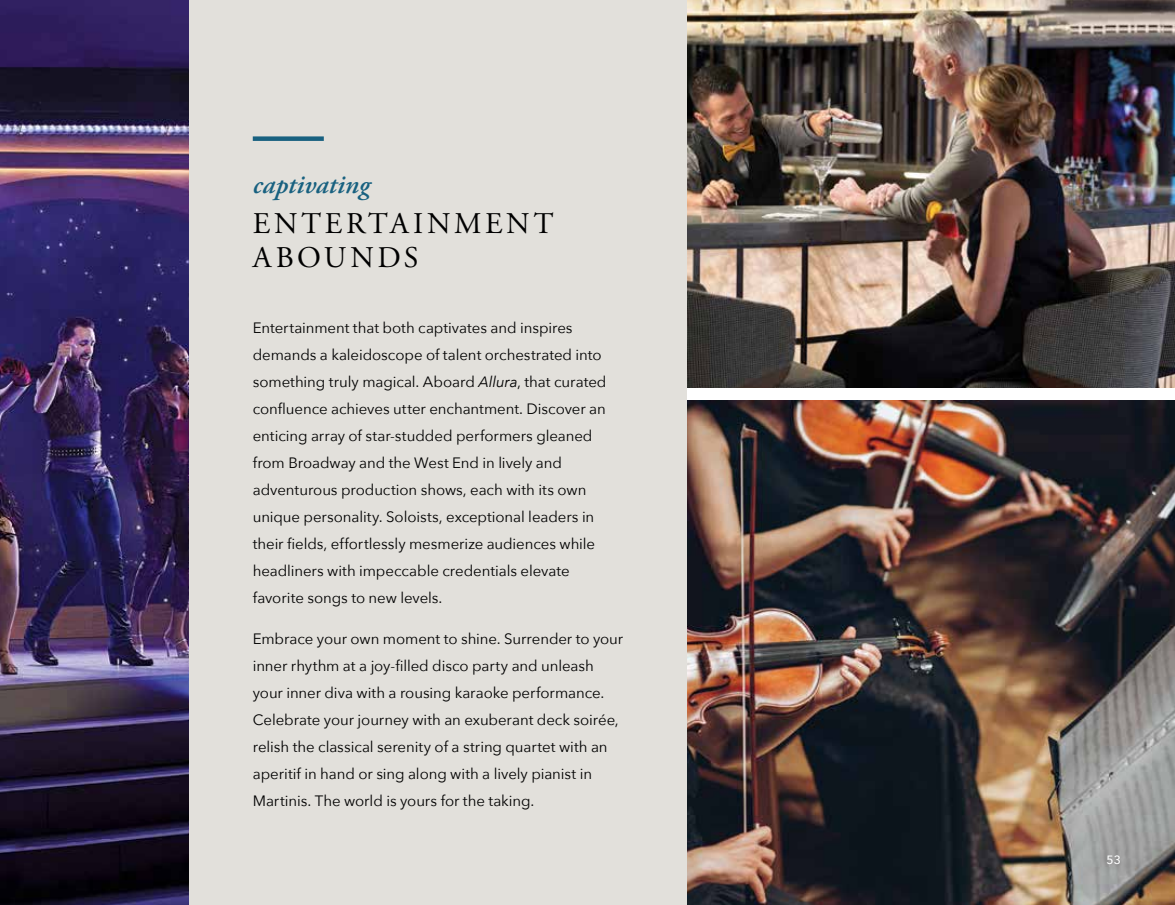
<style>
.page{position:relative;width:1175px;height:905px;background:#fff}
.page>*{position:absolute;margin:0;border:0;box-sizing:border-box;transform-origin:0 0}
.t1{font:30px/33.8px "Adobe Garamond Pro";letter-spacing:.115em;color:#000}
.t2{font:italic 600 27px "Adobe Garamond Pro";color:#186180}
.t3{font:15px/27px "Avenir Next";letter-spacing:-.005em;color:#000}
.t4{font:500 12px "Avenir Next";color:#fff}
.s1{font-style:italic}
</style>
<div class="page">
<img style="left:0;top:0;width:190px;height:904px">
<img style="left:687px;top:400px;width:487px;height:504px">
<img style="left:687px;top:0;width:487px;height:387px">
<div style="left:190px;top:0;width:497px;height:904px;background:#e2e0db"></div>
<div style="left:253px;top:136px;width:71px;height:5px;background:#186180"></div>
<h2 class="t2" style="left:253px;top:169px;width:119px">captivating</h2>
<h1 class="t1" style="left:253px;top:208px;width:302px">ENTERTAINMENT<br>ABOUNDS</h1>
<p class="t3" style="left:253px;top:314px;width:355px">Entertainment that both captivates and inspires demands a kaleidoscope of talent orchestrated into something truly magical. Aboard <span class="s1">Allura</span>, that curated confluence achieves utter enchantment. Discover an enticing array of star-studded performers gleaned from Broadway and the West End in lively and adventurous production shows, each with its own unique personality. Soloists, exceptional leaders in their fields, effortlessly mesmerize audiences while headliners with impeccable credentials elevate favorite songs to new levels.</p>
<p class="t3" style="left:253px;top:624px;width:372px">Embrace your own moment to shine. Surrender to your inner rhythm at a joy-filled disco party and unleash your inner diva with a rousing karaoke performance.<br>Celebrate your journey with an exuberant deck soirée, relish the classical serenity of a string quartet with an aperitif in hand or sing along with a lively pianist in Martinis. The world is yours for the taking.</p>
<p class="t4" style="left:1106px;top:850px;width:16px">53</p>
</div>
